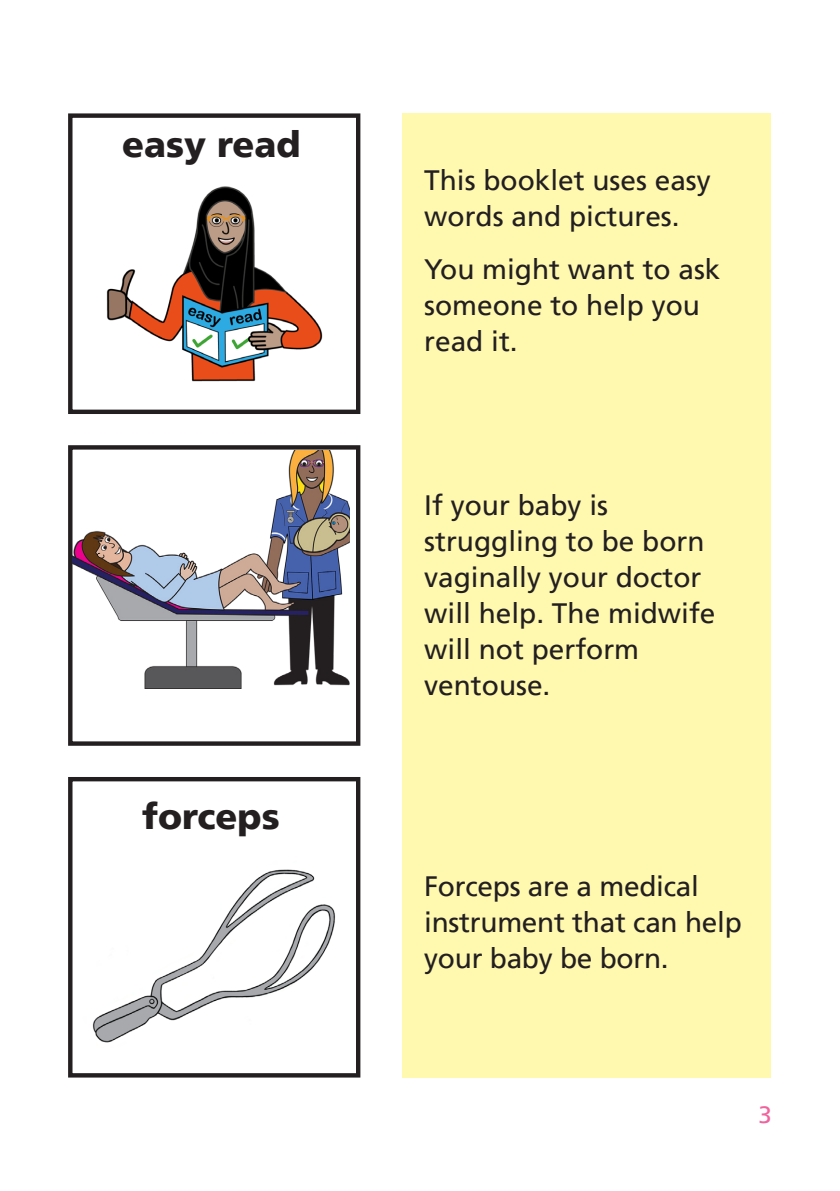
<style>
.page{position:relative;width:840px;height:1191px;background:#fff}
.page>*{position:absolute;margin:0;border:0;box-sizing:border-box;transform-origin:0 0}
.Body_Text{font:900 36px "Frutiger LT";color:#231f20}
.Body_Text-2{font:28px/36px "Frutiger LT";color:#231f20}
.t1{font:24px "Frutiger LT";color:#f0639c}
</style>
<div class="page">
<div style="left:401px;top:113px;width:369px;height:964px;background:#fff9b0"></div>
<div style="left:68px;top:113px;width:292px;height:301px;border:4px solid #231f20"></div>
<div style="left:68px;top:445px;width:292px;height:301px;border:4px solid #231f20"></div>
<div style="left:68px;top:777px;width:292px;height:300px;border:4px solid #231f20"></div>
<img style="left:73px;top:450px;width:276px;height:239px">
<img style="left:106px;top:186px;width:217px;height:196px">
<img style="left:92px;top:869px;width:243px;height:174px">
<p class="Body_Text" style="left:122px;top:123px;width:180px">easy read</p>
<p class="Body_Text" style="left:142px;top:795px;width:139px">forceps</p>
<p class="Body_Text-2" style="left:424px;top:162px;width:288px">This booklet uses easy words and pictures.</p>
<p class="Body_Text-2" style="left:424px;top:251px;width:297px">You might want to ask someone to help you read it.</p>
<p class="Body_Text-2" style="left:424px;top:488px;width:292px">If your baby is struggling to be born vaginally your doctor will help. The midwife will not perform ventouse.</p>
<p class="Body_Text-2" style="left:424px;top:868px;width:319px">Forceps are a medical instrument that can help your baby be born.</p>
<p class="t1" style="left:758px;top:1101px;width:15px">3</p>
</div>
